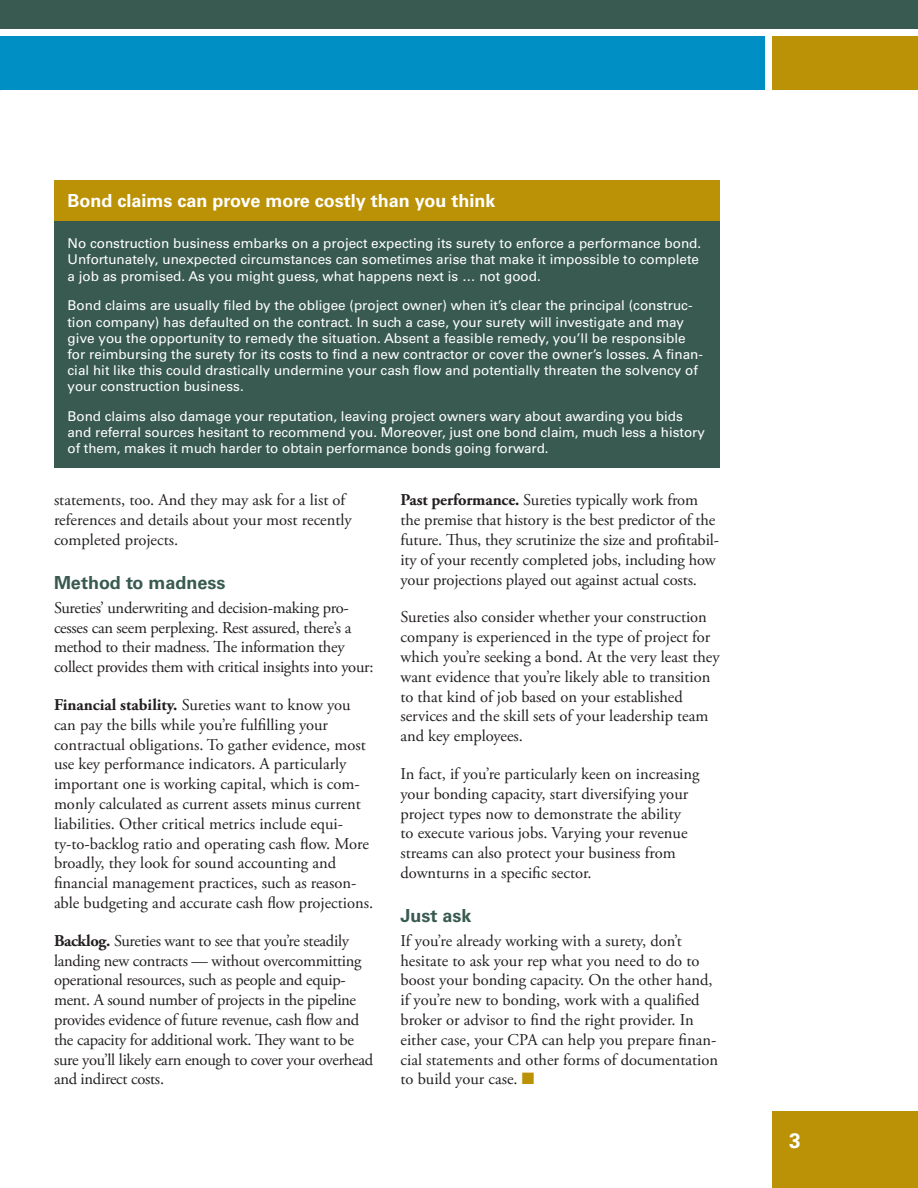
<style>
.page{position:relative;width:918px;height:1188px;background:#fff}
.page>*{position:absolute;margin:0;border:0;box-sizing:border-box;transform-origin:0 0}
.t1{font:700 21px "Univers LT Std";color:#fff}
.t2{font:700 18px "Univers LT Std";color:#fff}
.t3{font:700 18px "Univers LT Std";color:#385a50}
.t4{font:16.5px/19.8px "Adobe Garamond Pro";color:#231f20}
.t5{font:16.5px/19.8px "Adobe Garamond Pro";letter-spacing:-.02em;color:#231f20}
.t6{font:13.5px/16.2px "Univers LT Std";color:#fff}
.s1{font-weight:700}
.s2{color:#bb9206}
</style>
<div class="page">
<div style="left:0;top:36px;width:765px;height:54px;background:#008fc5"></div>
<div style="left:772px;top:36px;width:146px;height:54px;background:#bb9206"></div>
<div style="left:0;top:0;width:918px;height:28px;background:#385a50"></div>
<div style="left:772px;top:1112px;width:146px;height:76px;background:#bb9206"></div>
<div style="left:54px;top:220px;width:666px;height:248px;background:#385a50"></div>
<div style="left:54px;top:180px;width:666px;height:40px;background:#bb9206"></div>
<p class="t2" style="left:68px;top:190px;width:430px">Bond claims can prove more costly than you think</p>
<p class="t6" style="left:68px;top:235px;width:635px">No construction business embarks on a project expecting its surety to enforce a performance bond.<br>Unfortunately, unexpected circumstances can sometimes arise that make it impossible to complete a job as promised. As you might guess, what happens next is … not good.</p>
<p class="t6" style="left:68px;top:298px;width:637px">Bond claims are usually filed by the obligee (project owner) when it’s clear the principal (construc&shy;tion company) has defaulted on the contract. In such a case, your surety will investigate and may give you the opportunity to remedy the situation. Absent a feasible remedy, you’ll be responsible for reimbursing the surety for its costs to find a new contractor or cover the owner’s losses. A finan&shy;cial hit like this could drastically undermine your cash flow and potentially threaten the solvency of your construction business.</p>
<p class="t6" style="left:68px;top:408px;width:639px">Bond claims also damage your reputation, leaving project owners wary about awarding you bids and referral sources hesitant to recommend you. Moreover, just one bond claim, much less a history of them, makes it much harder to obtain performance bonds going forward.</p>
<p class="t4" style="left:54px;top:491px;width:299px">statements, too. And they may ask for a list of references and details about your most recently completed projects.</p>
<p class="t3" style="left:54px;top:572px;width:173px">Method to madness</p>
<p class="t5" style="left:54px;top:598px;width:321px">Sureties’ underwriting and decision-making pro&shy;cesses can seem perplexing. Rest assured, there’s a method to their madness. The information they collect provides them with critical insights into your:</p>
<p class="t4" style="left:54px;top:696px;width:321px"><span class="s1">Financial stability.</span> Sureties want to know you can pay the bills while you’re fulfilling your contractual obligations. To gather evidence, most use key performance indicators. A particularly important one is working capital, which is com&shy;monly calculated as current assets minus current liabilities. Other critical metrics include equi&shy;ty-to-backlog ratio and operating cash flow. More broadly, they look for sound accounting and financial management practices, such as reason&shy;able budgeting and accurate cash flow projections.</p>
<p class="t5" style="left:54px;top:931px;width:321px"><span class="s1">Backlog.</span> Sureties want to see that you’re steadily landing new contracts — without overcommitting operational resources, such as people and equip&shy;ment. A sound number of projects in the pipeline provides evidence of future revenue, cash flow and the capacity for additional work. They want to be sure you’ll likely earn enough to cover your overhead and indirect costs.</p>
<p class="t4" style="left:400px;top:491px;width:320px"><span class="s1">Past performance.</span> Sureties typically work from the premise that history is the best predictor of the future. Thus, they scrutinize the size and profitabil&shy;ity of your recently completed jobs, including how your projections played out against actual costs.</p>
<p class="t4" style="left:400px;top:608px;width:321px">Sureties also consider whether your construction company is experienced in the type of project for which you’re seeking a bond. At the very least they want evidence that you’re likely able to transition to that kind of job based on your established services and the skill sets of your leadership team and key employees.</p>
<p class="t4" style="left:400px;top:765px;width:301px">In fact, if you’re particularly keen on increasing your bonding capacity, start diversifying your project types now to demonstrate the ability<br>to execute various jobs. Varying your revenue streams can also protect your business from downturns in a specific sector.</p>
<p class="t3" style="left:400px;top:905px;width:73px">Just ask</p>
<p class="t4" style="left:400px;top:931px;width:319px">If you’re already working with a surety, don’t hesitate to ask your rep what you need to do to boost your bonding capacity. On the other hand, if you’re new to bonding, work with a qualified broker or advisor to find the right provider. In either case, your CPA can help you prepare finan&shy;cial statements and other forms of documentation to build your case. <span class="s2">■</span></p>
<p class="t1" style="left:789px;top:1128px;width:13px">3</p>
</div>
